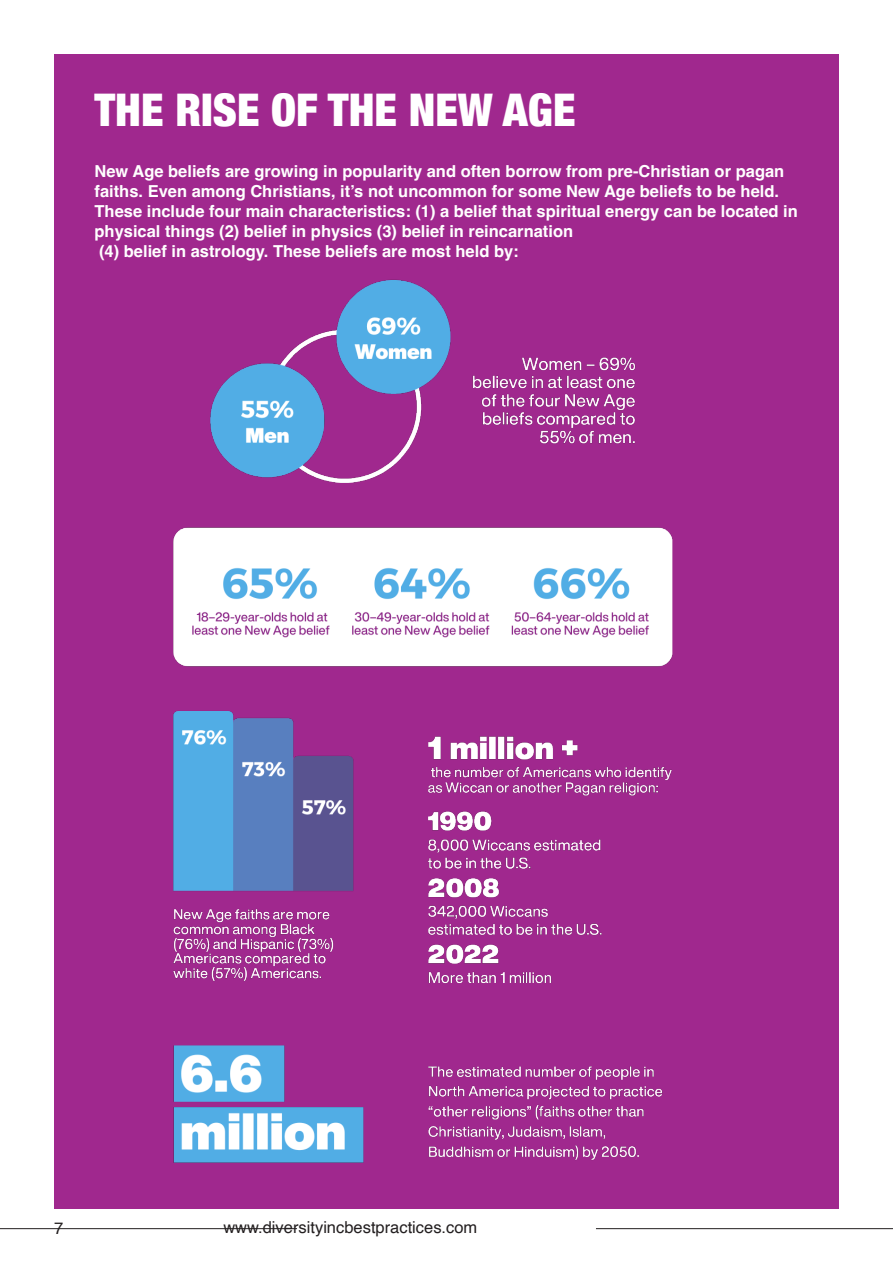
<style>
.page{position:relative;width:893px;height:1263px;background:#fff}
.page>*{position:absolute;margin:0;border:0;box-sizing:border-box;transform-origin:0 0}
.Title_2{font:900 condensed 45px "Helvetica Neue";color:#fff}
.Title_2-2{font:700 16.5px/19.8px "Helvetica";color:#fff}
.t1{font:16.5px "Helvetica";color:#231f20}
</style>
<div class="page">
<hr style="left:0;top:1228px;width:297px;height:1px;background:#231f20">
<hr style="left:596px;top:1228px;width:297px;height:1px;background:#231f20">
<div style="left:54px;top:54px;width:785px;height:1155px;background:#a0288e"></div>
<img style="left:173px;top:279px;width:500px;height:884px">
<p class="Title_2" style="left:94px;top:73px;width:482px">THE RISE OF THE NEW AGE</p>
<p class="Title_2-2" style="left:94px;top:164px;width:705px">New Age beliefs are growing in popularity and often borrow from pre-Christian or pagan faiths. Even among Christians, it’s not uncommon for some New Age beliefs to be held.<br>These include four main characteristics: (1) a belief that spiritual energy can be located in physical things (2) belief in physics (3) belief in reincarnation</p>
<p class="Title_2-2" style="left:99px;top:243px;width:421px">(4) belief in astrology. These beliefs are most held by:</p>
<p class="t1" style="left:54px;top:1215px;width:11px">7</p>
<p class="t1" style="left:223px;top:1214px;width:255px">www.diversityincbestpractices.com</p>
</div>
